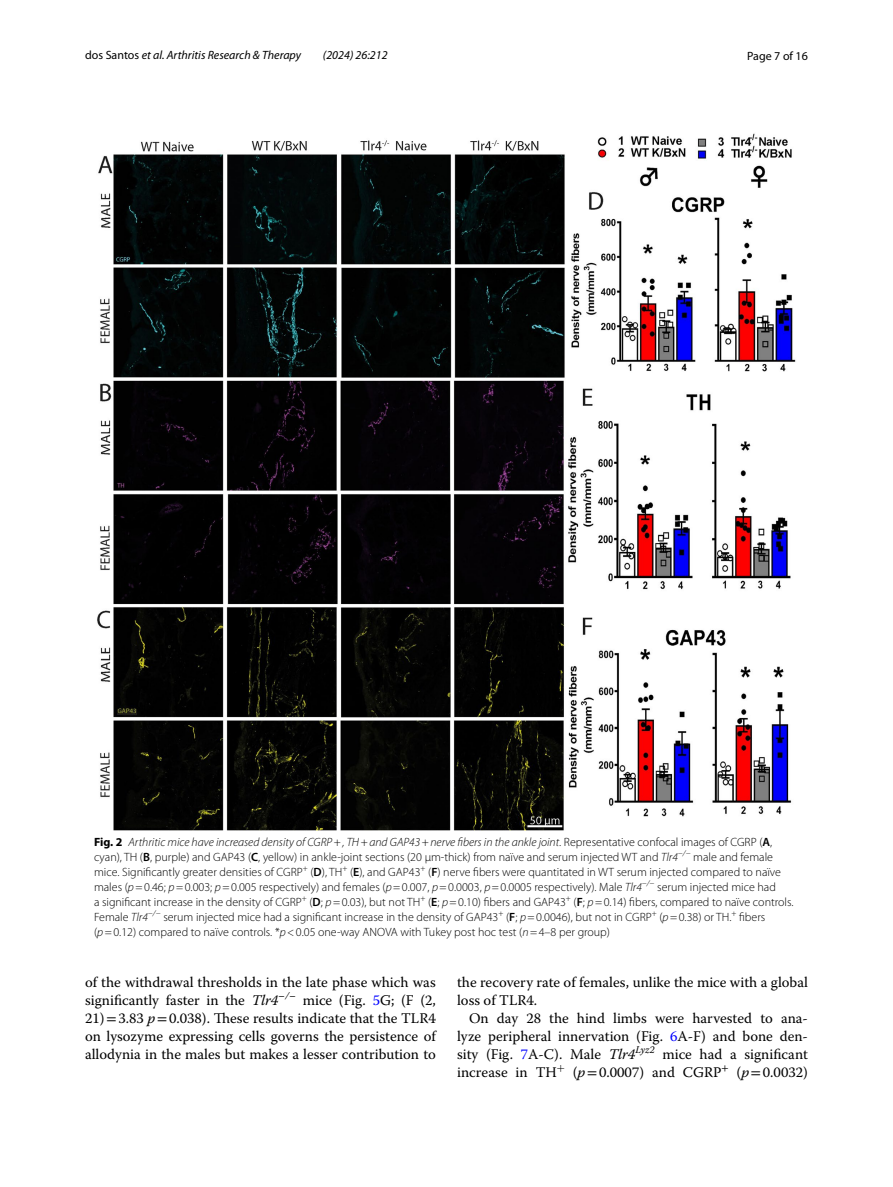
<style>
.page{position:relative;width:893px;height:1187px;background:#fff}
.page>*{position:absolute;margin:0;border:0;box-sizing:border-box;transform-origin:0 0}
.t1{font:14.7px/18px "Warnock Pro";color:#000;text-align:justify}
.t2{font:300 12px/15px "Myriad Pro";color:#000}
.t3{font:italic 12px "Myriad Pro";color:#000}
.t4{font:12px "Myriad Pro";color:#000}
.s1{font-style:normal}
.s2{font-weight:700}
.s3{font-style:italic}
.s4{font-weight:600}
.s5{color:#00f}
.s6{font-family:"STIX"}
</style>
<div class="page">
<img style="left:97px;top:133px;width:699px;height:697px">
<p class="t3" style="left:85px;top:48px;width:218px"><span class="s1">dos Santos</span> et al. Arthritis Research &amp; Therapy</p>
<p class="t3" style="left:323px;top:48px;width:66px">(2024) 26:212</p>
<p class="t4" style="left:747px;top:48px;width:62px">Page 7 of 16</p>
<p class="t2" style="left:94px;top:834px;width:701px"><span class="s2">Fig. 2</span> <span class="s3">Arthritic mice have increased density of CGRP</span>+<span class="s3">, TH</span>+<span class="s3">and GAP43</span>+<span class="s3">nerve fibers in the ankle joint</span>. Representative confocal images of CGRP (<span class="s4">A</span>, cyan), TH (<span class="s4">B</span>, purple) and GAP43 (<span class="s4">C</span>, yellow) in ankle-joint sections (20 μm-thick) from naïve and serum injected WT and <span class="s3">Tlr4</span><sup>−/−</sup> male and female mice. Significantly greater densities of -CGRP<sup>+</sup> (<span class="s4">D</span>), TH<sup>+</sup> (<span class="s4">E</span>), and -GAP43<sup>+</sup> (<span class="s4">F</span>) nerve fibers were quantitated in WT serum injected compared to naïve males (<span class="s3">p</span>=0.46; <span class="s3">p</span>=0.003; <span class="s3">p</span>=0.005 respectively) and females (<span class="s3">p</span>=0.007, <span class="s3">p</span>=0.0003, <span class="s3">p</span>=0.0005 respectively). Male <span class="s3">Tlr4</span><sup>−/−</sup> serum injected mice had<br>a significant increase in the density of -CGRP<sup>+</sup> (<span class="s4">D</span>; <span class="s3">p</span>=0.03), but not -TH<sup>+</sup> (<span class="s4">E</span>; <span class="s3">p</span>=0.10) fibers and -GAP43<sup>+</sup> (<span class="s4">F</span>; <span class="s3">p</span>=0.14) fibers, compared to naïve controls.<br>Female <span class="s3">Tlr4</span><sup>−/−</sup> serum injected mice had a significant increase in the density of -GAP43<sup>+</sup> (<span class="s4">F</span>; <span class="s3">p</span>=0.0046), but not in CGRP<sup>+</sup> (<span class="s3">p</span>=0.38) or TH.<sup>+</sup> fibers (<span class="s3">p</span>=0.12) compared to naïve controls. *<span class="s3">p</span>&lt;0.05 one-way ANOVA with Tukey post hoc test (<span class="s3">n</span>=4–8 per group)</p>
<p class="t1" style="left:85px;top:972px;width:352px">of the withdrawal thresholds in the late phase which was significantly faster in the <span class="s3">Tlr4</span><sup>−</sup><sup>/</sup><sup>−</sup> mice (Fig. <span class="s5">5</span>G; (F (2, 21)<span class="s6">=</span>3.83 <span class="s3">p</span><span class="s6">=</span>0.038). These results indicate that the TLR4 on lysozyme expressing cells governs the persistence of allodynia in the males but makes a lesser contribution to</p>
<p class="t1" style="left:457px;top:972px;width:352px">the recovery rate of females, unlike the mice with a global loss of TLR4.</p>
<p class="t1" style="left:457px;top:1008px;width:352px;text-indent:12px">On day 28 the hind limbs were harvested to ana&shy;lyze peripheral innervation (Fig. <span class="s5">6</span>A-F) and bone den&shy;sity (Fig. <span class="s5">7</span>A-C). Male <span class="s3">Tlr4</span><sup>Lyz2</sup> mice had a significant increase in TH<sup>+</sup> (<span class="s3">p</span><span class="s6">=</span>0.0007) and CGRP<sup>+</sup> (<span class="s3">p</span><span class="s6">=</span>0.0032)</p>
</div>
